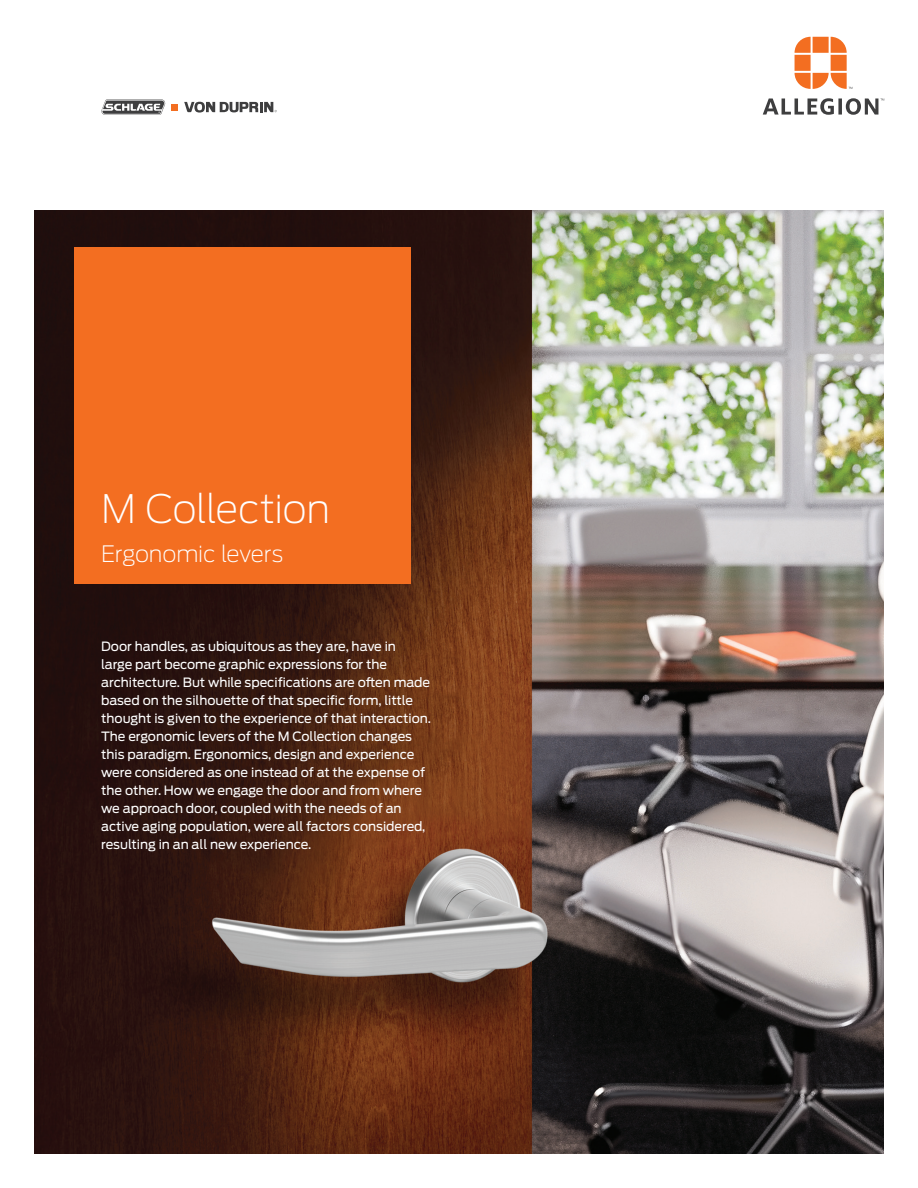
<style>
.page{position:relative;width:918px;height:1188px;background:#fff}
.page>*{position:absolute;margin:0;border:0;box-sizing:border-box;transform-origin:0 0}
.Headline_26_31pt{font:200 39px "Antenna";letter-spacing:-.01em;color:#fff}
.Subheadline_15_17pt{font:200 22.5px "Antenna";letter-spacing:-.01em;color:#fff}
.t1{font:12.75px/18px "Antenna";letter-spacing:-.005em;color:#fff}
</style>
<div class="page">
<img style="left:34px;top:210px;width:850px;height:944px">
<svg style="left:795px;top:37px;width:57px;height:52px"></svg>
<svg style="left:763px;top:98px;width:121px;height:17px"></svg>
<div style="left:74px;top:247px;width:337px;height:336px;background:#f36e21"></div>
<svg style="left:101px;top:100px;width:64px;height:15px"></svg>
<svg style="left:184px;top:102px;width:93px;height:11px"></svg>
<svg style="left:172px;top:104px;width:6px;height:6px"></svg>
<p class="Headline_26_31pt" style="left:101px;top:483px;width:230px">M Collection</p>
<p class="Subheadline_15_17pt" style="left:101px;top:539px;width:183px">Ergonomic levers</p>
<p class="t1" style="left:101px;top:638px;width:331px">Door handles, as ubiquitous as they are, have in<br>large part become graphic expressions for the architecture. But while specifications are often made based on the silhouette of that specific form, little thought is given to the experience of that interaction.<br>The ergonomic levers of the M Collection changes this paradigm. Ergonomics, design and experience were considered as one instead of at the expense of the other. How we engage the door and from where we approach door, coupled with the needs of an active aging population, were all factors considered, resulting in an all new experience.</p>
</div>
